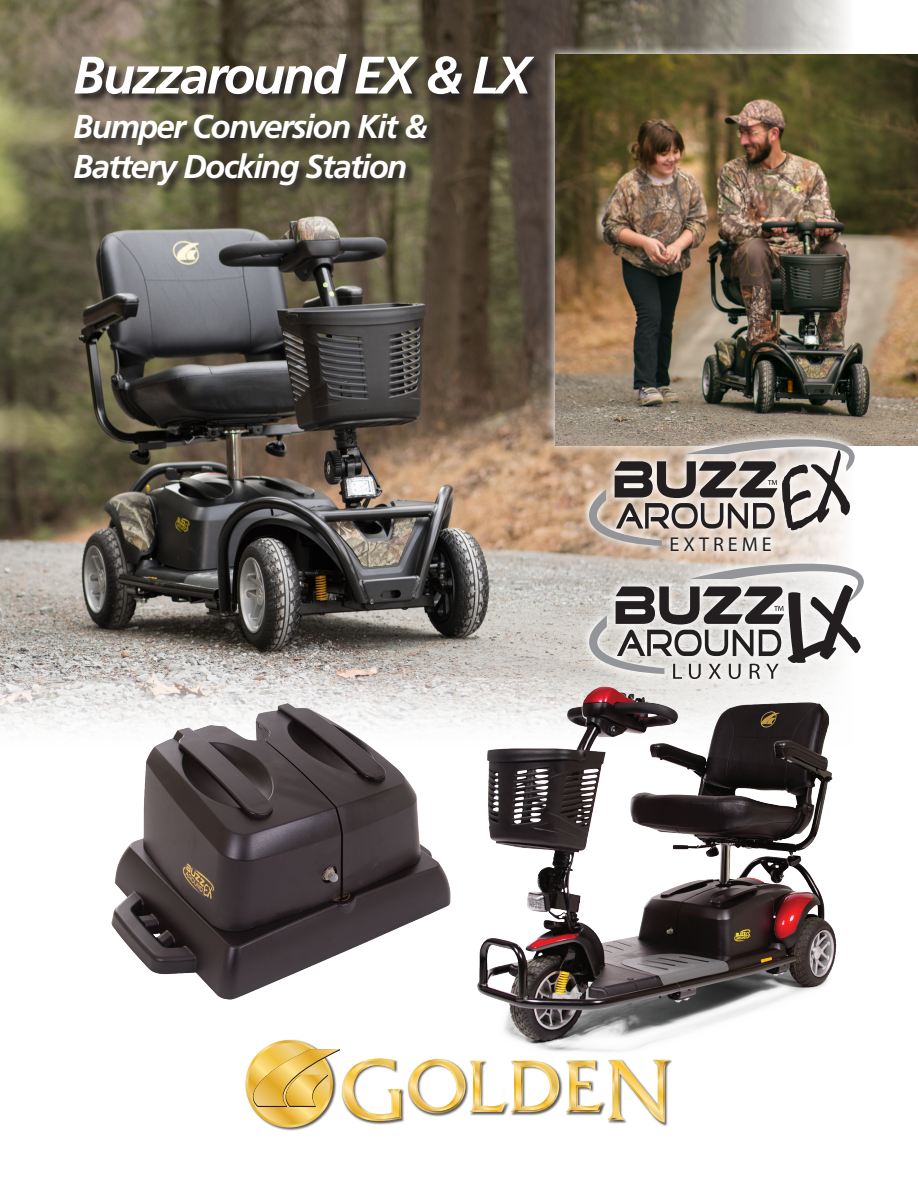
<style>
.page{position:relative;width:918px;height:1188px;background:#fff}
.page>*{position:absolute;margin:0;border:0;box-sizing:border-box;transform-origin:0 0}
.t1{font:italic 700 52.65px "Frutiger";letter-spacing:-.05em;color:#fff}
.t2{font:italic 700 33px/39.6px "Frutiger";letter-spacing:-.05em;color:#fff}
.t3{font:20.1px "Myriad Pro";letter-spacing:.2em;color:#231f20}
</style>
<div class="page">
<img style="left:0;top:0;width:528px;height:730px">
<svg style="left:528px;top:0;width:318px;height:651px;background:#96897b"></svg>
<img style="left:448px;top:651px;width:389px;height:401px">
<svg style="left:545px;top:44px;width:373px;height:411px"></svg>
<img style="left:555px;top:54px;width:363px;height:391px">
<svg style="left:579px;top:429px;width:285px;height:132px;background:#c6b6a7"></svg>
<svg style="left:74px;top:54px;width:471px;height:143px;background:#544d3b"></svg>
<img style="left:79px;top:678px;width:402px;height:338px">
<svg style="left:580px;top:554px;width:284px;height:134px"></svg>
<svg style="left:589px;top:564px;width:275px;height:114px"></svg>
<img style="left:248px;top:1039px;width:71px;height:92px">
<svg style="left:245px;top:1040px;width:88px;height:88px"></svg>
<svg style="left:248px;top:1043px;width:82px;height:82px"></svg>
<img style="left:361px;top:1121px;width:43px;height:4px">
<img style="left:402px;top:1089px;width:2px;height:32px">
<img style="left:407px;top:1085px;width:41px;height:32px">
<img style="left:470px;top:1074px;width:93px;height:42px">
<img style="left:509px;top:1114px;width:13px;height:2px">
<img style="left:608px;top:1059px;width:64px;height:65px">
<svg style="left:408px;top:1059px;width:151px;height:55px"></svg>
<svg style="left:252px;top:1049px;width:150px;height:72px"></svg>
<svg style="left:566px;top:1060px;width:104px;height:63px"></svg>
<svg style="left:589px;top:439px;width:268px;height:107px"></svg>
<p class="t1" style="left:73px;top:44px;width:459px">Buzzaround EX &amp; LX</p>
<p class="t2" style="left:73px;top:107px;width:356px">Bumper Conversion Kit &amp;<br>Battery Docking Station</p>
<p class="t3" style="left:670px;top:532px;width:104px">EXTREME</p>
</div>
